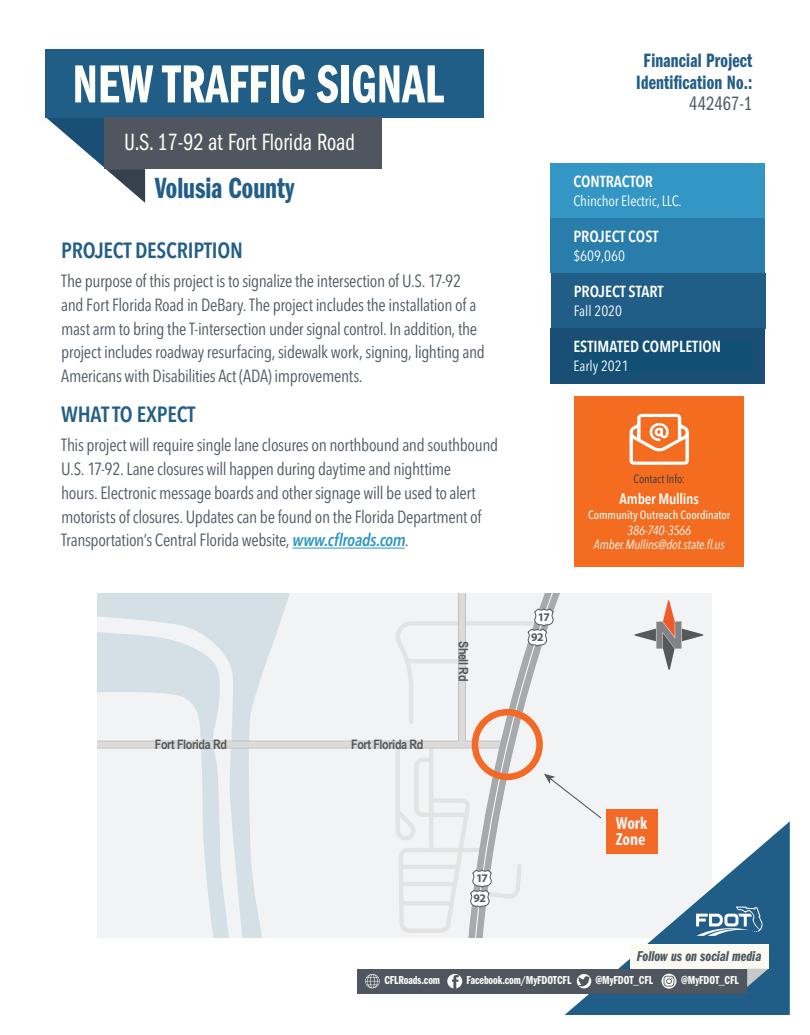
<style>
.page{position:relative;width:810px;height:1035px;background:#fff}
.page>*{position:absolute;margin:0;border:0;box-sizing:border-box;transform-origin:0 0}
.t1{font:55.5px "Franklin Gothic LT Pro Dm Cm";color:#fbfdf6;scale:.96 1}
.t2{font:30.25px "Franklin Gothic LT Pro Dm Cm";color:#225e87;scale:.96 1}
.t3{font:24.38px "Franklin Gothic LT Pro Bk Cm";color:#fbfdf6;scale:.96 1}
.t4{font:600 condensed 21.88px "Avenir Next LT Pro";letter-spacing:-.01em;color:#225e87}
.t5{font:20px/21.2px "Franklin Gothic LT Pro Dm Cm";letter-spacing:.01em;color:#225e87;text-align:center;scale:.96 1}
.t6{font:20px "Franklin Gothic LT Pro Bk Cm";letter-spacing:.01em;color:#4d5762;scale:.96 1}
.t7{font:700 condensed 17.62px/15.6px "Myriad Pro";color:#f2f3f4}
.t8{font:condensed 17.5px/23.8px "Avenir Next LT Pro";letter-spacing:-.02em;color:#4d5762}
.t9{font:600 condensed 15.88px "Avenir Next LT Pro";color:#fff}
.t10{font:condensed 14.75px "Avenir Next LT Pro";letter-spacing:-.01em;color:#fff}
.t11{font:14.75px "Franklin Gothic LT Pro Dm Cm It";color:#4d5762}
.t12{font:600 condensed 14.75px "Avenir Next LT Pro";letter-spacing:-.015em;color:#fff}
.t13{font:700 13.12px "Arial Narrow";letter-spacing:-.025em;color:#57585a}
.t14{font:italic condensed 13px/14.2px "Avenir Next LT Pro";letter-spacing:-.01em;color:#fff;text-align:center}
.t15{font:12px "Franklin Gothic LT Pro Dm Cm";letter-spacing:-.01em;color:#fbfdf6}
.t16{font:condensed 12px "Avenir Next LT Pro";letter-spacing:-.01em;color:#333942}
.t17{font:500 condensed 11.75px "Avenir Next LT Pro";color:#fff}
.t18{font:700 11.75px/20.1px "Myriad Pro";letter-spacing:-.065em;color:#57585a}
.s1{font-weight:600;font-style:italic;color:#2e96c5}
</style>
<div class="page">
<hr style="left:292px;top:548px;width:113px;height:1px;background:#2e96c5">
<div style="left:45px;top:49px;width:439px;height:69px;background:#215e87"></div>
<div style="left:104px;top:118px;width:277px;height:51px;background:#4f5660"></div>
<svg style="left:46px;top:117px;width:99px;height:86px"></svg>
<div style="left:575px;top:397px;width:169px;height:170px;background:#f36c1f"></div>
<svg style="left:630px;top:414px;width:59px;height:51px"></svg>
<div style="left:98px;top:593px;width:614px;height:344px;background:#f2f3f4"></div>
<svg style="left:98px;top:593px;width:193px;height:344px"></svg>
<div style="left:98px;top:741px;width:409px;height:7px;background:#dcdbda"></div>
<svg style="left:635px;top:600px;width:68px;height:70px"></svg>
<div style="left:606px;top:809px;width:51px;height:45px;background:#f36926"></div>
<svg style="left:392px;top:593px;width:210px;height:344px"></svg>
<div style="left:551px;top:273px;width:214px;height:56px;background:#215e87"></div>
<div style="left:550px;top:164px;width:215px;height:55px;background:#3396c4"></div>
<div style="left:550px;top:219px;width:215px;height:54px;background:#297dab"></div>
<div style="left:550px;top:328px;width:215px;height:55px;background:#1a4f75"></div>
<div style="left:573px;top:340px;width:179px;height:31px;background:#114f75"></div>
<svg style="left:565px;top:821px;width:225px;height:194px"></svg>
<svg style="left:696px;top:907px;width:67px;height:29px"></svg>
<div style="left:357px;top:969px;width:390px;height:25px;background:#4f5660"></div>
<svg style="left:447px;top:974px;width:15px;height:14px"></svg>
<svg style="left:577px;top:974px;width:14px;height:14px"></svg>
<svg style="left:365px;top:974px;width:15px;height:14px"></svg>
<svg style="left:662px;top:974px;width:14px;height:15px"></svg>
<div style="left:630px;top:944px;width:138px;height:25px;background:#fafaf2"></div>
<svg style="left:747px;top:969px;width:21px;height:18px"></svg>
<p class="t1" style="left:72px;top:54px;width:388px">NEW TRAFFIC SIGNAL</p>
<p class="t3" style="left:124px;top:129px;width:242px">U.S. 17-92 at Fort Florida Road</p>
<p class="t2" style="left:155px;top:171px;width:147px">Volusia County</p>
<p class="t4" style="left:61px;top:237px;width:183px">PROJECT DESCRIPTION</p>
<p class="t8" style="left:61px;top:269px;width:425px">The purpose of this project is to signalize the intersection of U.S. 17-92 and Fort Florida Road in DeBary. The project includes the installation of a mast arm to bring the T-intersection under signal control. In addition, the project includes roadway resurfacing, sidewalk work, signing, lighting and Americans with Disabilities Act (ADA) improvements.</p>
<p class="t4" style="left:61px;top:401px;width:136px">WHAT TO EXPECT</p>
<p class="t8" style="left:61px;top:433px;width:439px">This project will require single lane closures on northbound and southbound U.S. 17-92. Lane closures will happen during daytime and nighttime<br>hours. Electronic message boards and other signage will be used to alert motorists of closures. Updates can be found on the Florida Department of Transportation’s Central Florida website, <span class="s1">www.cflroads.com</span>.</p>
<p class="t13" style="left:155px;top:734px;width:74px">Fort Florida Rd</p>
<p class="t13" style="left:351px;top:734px;width:74px">Fort Florida Rd</p>
<p class="t13" style="left:473px;top:641px;width:42px;rotate:90deg">Shell Rd</p>
<p class="t18" style="left:474px;top:868px;width:16px">17<br>92</p>
<p class="t5" style="left:636px;top:51px;width:123px">Financial Project<br>Identification No.:</p>
<p class="t6" style="left:689px;top:92px;width:67px">442467-1</p>
<p class="t9" style="left:573px;top:172px;width:81px">CONTRACTOR</p>
<p class="t10" style="left:573px;top:192px;width:110px">Chinchor Electric, LLC.</p>
<p class="t9" style="left:573px;top:227px;width:87px">PROJECT COST</p>
<p class="t10" style="left:573px;top:247px;width:53px">$609,060</p>
<p class="t9" style="left:574px;top:282px;width:91px">PROJECT START</p>
<p class="t10" style="left:574px;top:302px;width:50px">Fall 2020</p>
<p class="t9" style="left:573px;top:337px;width:149px">ESTIMATED COMPLETION</p>
<p class="t10" style="left:573px;top:357px;width:57px">Early 2021</p>
<p class="t18" style="left:531px;top:607px;width:20px;text-align:center">17<br>92</p>
<p class="t16" style="left:633px;top:471px;width:53px">Contact Info:</p>
<p class="t12" style="left:620px;top:490px;width:81px">Amber Mullins</p>
<p class="t17" style="left:588px;top:508px;width:143px">Community Outreach Coordinator</p>
<p class="t14" style="left:594px;top:523px;width:132px">386-740-3566<br>Amber.Mullins@dot.state.fl.us</p>
<p class="t7" style="left:616px;top:815px;width:33px">Work<br>Zone</p>
<p class="t11" style="left:637px;top:947px;width:126px">Follow us on social media</p>
<p class="t15" style="left:384px;top:974px;width:57px">CFLRoads.com</p>
<p class="t15" style="left:467px;top:974px;width:106px">Facebook.com/MyFDOTCFL</p>
<p class="t15" style="left:596px;top:974px;width:59px">@MyFDOT_CFL</p>
<p class="t15" style="left:681px;top:973px;width:59px">@MyFDOT_CFL</p>
</div>
